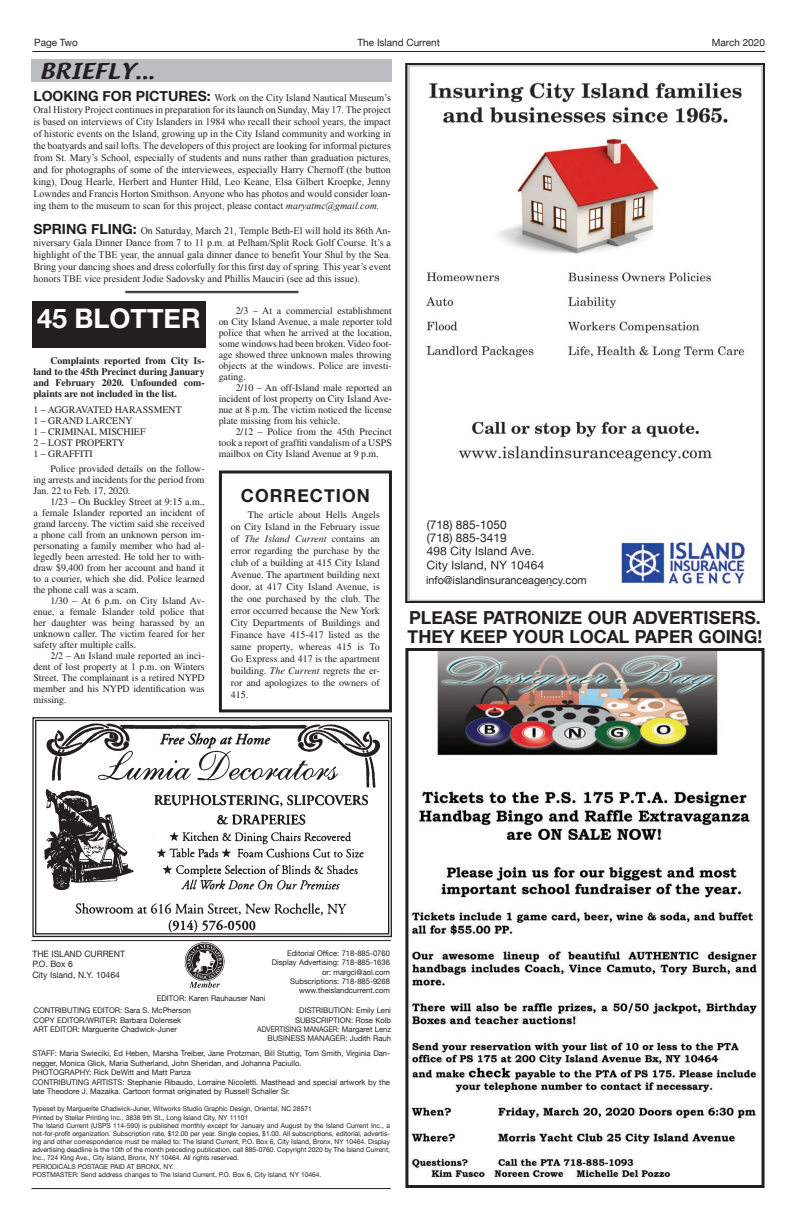
<style>
.page{position:relative;width:792px;height:1224px;background:#fff}
.page>*{position:absolute;margin:0;border:0;box-sizing:border-box;transform-origin:0 0}
.t1{font:700 27px "Helvetica Neue";color:#fff}
.t2{font:19px "Textile";color:#231f20;scale:1.18 1}
.t3{font:700 18px/19px "Helvetica Neue";color:#231f20;text-align:right}
.t4{font:700 14px "Helvetica Neue";color:#231f20}
.t5{font:12px/13px "Helvetica Neue";color:#231f20}
.t6{font:11px "Helvetica Neue";color:#231f20}
.t7{font:10px/11px "Times";color:#231f20;text-align:justify}
.t8{font:10px/12px "Times New Roman";color:#231f20;text-align:justify}
.t9{font:700 10px/11px "Times";color:#231f20;text-align:justify}
.t10{font:10px "Helvetica Neue";color:#231f20}
.t11{font:8.8px/10.5px "Helvetica Neue";color:#231f20}
.t12{font:7.8px/9.4px "Helvetica Neue";color:#231f20}
.t13{font:6.8px/8.2px "Helvetica Neue";color:#231f20}
.s1{font-family:"Helvetica Neue";font-weight:700;font-size:14px}
.s2{font-style:italic}
</style>
<div class="page">
<hr style="left:32px;top:51px;width:733px;height:1px;background:#231f20">
<div style="left:32px;top:60px;width:360px;height:22px;background:#bcbdc0"></div>
<img style="left:173px;top:941px;width:61px;height:47px">
<hr style="left:32px;top:1188px;width:359px;height:1px;background:#231f20">
<hr style="left:32px;top:940px;width:359px;height:1px;background:#231f20">
<div style="left:32px;top:301px;width:173px;height:47px;background:#231f20"></div>
<hr style="left:125px;top:291px;width:174px;height:1px;background:#231f20">
<hr style="left:125px;top:293px;width:174px;height:1px;background:#231f20">
<div style="left:219px;top:470px;width:173px;height:242px;border:3px solid #231f20"></div>
<img style="left:408px;top:66px;width:354px;height:534px">
<div style="left:405px;top:63px;width:360px;height:540px;border:2px solid #231f20"></div>
<div style="left:426px;top:573px;width:176px;height:12px;background:#fff"></div>
<div style="left:427px;top:515px;width:91px;height:30px;background:#fff"></div>
<img style="left:409px;top:652px;width:349px;height:526px">
<div style="left:405px;top:648px;width:360px;height:540px;border:3px solid #231f20"></div>
<svg style="left:32px;top:717px;width:360px;height:221px"></svg>
<div style="left:35px;top:720px;width:354px;height:214px;border:1px solid #231f20"></div>
<p class="t10" style="left:34px;top:36px;width:45px">Page Two</p>
<p class="t10" style="left:358px;top:36px;width:84px">The Island Current</p>
<p class="t10" style="left:712px;top:36px;width:55px">March 2020</p>
<h2 class="t2" style="left:40px;top:57px;width:99px">briefly...</h2>
<h3 class="t4" style="left:33px;top:87px;width:156px">LOOKING FOR PICTURES</h3>
<p class="t8" style="left:33px;top:92px;width:359px;text-indent:173px"><span class="s1">:</span> Work on the City Island Nautical Museum’s Oral History Project continues in preparation for its launch on Sunday, May 17. The project is based on interviews of City Islanders in 1984 who recall their school years, the impact of historic events on the Island, growing up in the City Island community and working in the boatyards and sail lofts. The developers of this project are looking for informal pictures from St. Mary’s School, especially of students and nuns rather than graduation pictures, and for photographs of some of the interviewees, especially Harry Chernoff (the button king), Doug Hearle, Herbert and Hunter Hild, Leo Keane, Elsa Gilbert Kroepke, Jenny Lowndes and Francis Horton Smithson. Anyone who has photos and would consider loan&shy;ing them to the museum to scan for this project, please contact <span class="s2">maryatmc@gmail.com.</span></p>
<p class="t8" style="left:33px;top:224px;width:359px"><span class="s1">SPRING FLING:</span> On Saturday, March 21, Temple Beth-El will hold its 86th An&shy;niversary Gala Dinner Dance from 7 to 11 p.m. at Pelham/Split Rock Golf Course. It’s a highlight of the TBE year, the annual gala dinner dance to benefit Your Shul by the Sea.<br>Bring your dancing shoes and dress colorfully for this first day of spring. This year’s event honors TBE vice president Jodie Sadovsky and Phillis Mauciri (see ad this issue).</p>
<h1 class="t1" style="left:37px;top:301px;width:145px">45 BLOTTER</h1>
<p class="t9" style="left:33px;top:355px;width:173px;text-indent:17px">Complaints reported from City Is&shy;land to the 45th Precinct during January and February 2020. Unfounded com&shy;plaints are not included in the list.</p>
<p class="t7" style="left:33px;top:404px;width:150px;text-align:left">1 – AGGRAVATED HARASSMENT<br>1 – GRAND LARCENY<br>1 – CRIMINAL MISCHIEF<br>2 – LOST PROPERTY<br>1 – GRAFFITI</p>
<p class="t7" style="left:33px;top:463px;width:173px;text-indent:17px">Police provided details on the follow&shy;ing arrests and incidents for the period from Jan. 22 to Feb. 17, 2020.</p>
<p class="t7" style="left:33px;top:496px;width:173px;text-indent:17px">1/23 – On Buckley Street at 9:15 a.m., a female Islander reported an incident of grand larceny. The victim said she received a phone call from an unknown person im&shy;personating a family member who had al&shy;legedly been arrested. He told her to with&shy;draw $9,400 from her account and hand it to a courier, which she did. Police learned the phone call was a scam.</p>
<p class="t7" style="left:33px;top:595px;width:173px;text-indent:17px">1/30 – At 6 p.m. on City Island Av&shy;enue, a female Islander told police that her daughter was being harassed by an unknown caller. The victim feared for her safety after multiple calls.</p>
<p class="t7" style="left:33px;top:650px;width:173px;text-indent:17px">2/2 – An Island male reported an inci&shy;dent of lost property at 1 p.m. on Winters Street. The complainant is a retired NYPD member and his NYPD identification was missing.</p>
<p class="t7" style="left:219px;top:305px;width:175px;text-indent:17px">2/3 – At a commercial establishment on City Island Avenue, a male reporter told police that when he arrived at the location, some windows had been broken. Video foot&shy;age showed three unknown males throwing objects at the windows. Police are investi&shy;gating.</p>
<p class="t7" style="left:219px;top:382px;width:175px;text-indent:17px">2/10 – An off-Island male reported an incident of lost property on City Island Ave&shy;nue at 8 p.m. The victim noticed the license plate missing from his vehicle.</p>
<p class="t7" style="left:219px;top:426px;width:175px;text-indent:17px">2/12 – Police from the 45th Precinct took a report of graffiti vandalism of a USPS mailbox on City Island Avenue at 9 p.m.</p>
<h3 class="t3" style="left:241px;top:486px;width:29px">CORRE</h3>
<h3 class="t3" style="left:310px;top:486px;width:62px">CTION</h3>
<p class="t7" style="left:231px;top:509px;width:151px;line-height:12px;text-indent:17px">The article about Hells Angels on City Island in the February issue of <span class="s2">The Island Current</span> contains an error regarding the purchase by the club of a building at 415 City Island Avenue. The apartment building next door, at 417 City Island Avenue, is the one purchased by the club. The error occurred because the New York City Departments of Buildings and Finance have 415-417 listed as the same property, whereas 415 is To Go Express and 417 is the apartment building. <span class="s2">The Current</span> regrets the er&shy;ror and apologizes to the owners of 415.</p>
<p class="t5" style="left:427px;top:518px;width:81px">(718) 885-1050 (718) 885-3419</p>
<p class="t6" style="left:426px;top:574px;width:162px">info@islandinsuranceagency.com</p>
<h3 class="t3" style="left:409px;top:607px;width:313px">PLEASE PATRONIZE OUR ADVERTISERS</h3>
<h3 class="t3" style="left:408px;top:607px;width:356px">.<br>THEY KEEP YOUR LOCAL PAPER GOING!</h3>
<p class="t11" style="left:32px;top:948px;width:94px">THE ISLAND CURRENT<br>P.O. Box 6<br>City Island, N.Y. 10464</p>
<p class="t12" style="left:272px;top:948px;width:120px;text-align:right">Editorial Office: 718-885-0760<br>Display Advertising: 718-885-1636 or: margci@aol.com<br>Subscriptions: 718-885-9268 www.theislandcurrent.com</p>
<p class="t12" style="left:157px;top:993px;width:110px">EDITOR: Karen Rauhauser Nani</p>
<p class="t12" style="left:257px;top:1006px;width:135px;text-align:right">DISTRIBUTION: Emily Leni<br>SUBSCRIPTION: Rose Kolb<br>ADVERTISING MANAGER: Margaret Lenz<br>BUSINESS MANAGER: Judith Rauh</p>
<p class="t12" style="left:32px;top:1049px;width:359px">STAFF: Maria Swieciki, Ed Heben, Marsha Treiber, Jane Protzman, Bill Stuttig, Tom Smith, Virginia Dan&shy;negger, Monica Glick, Maria Sutherland, John Sheridan, and Johanna Paciullo.<br>PHOTOGRAPHY: Rick DeWitt and Matt Panza<br>CONTRIBUTING ARTISTS: Stephanie Ribaudo, Lorraine Nicoletti. Masthead and special artwork by the late Theodore J. Mazaika. Cartoon format originated by Russell Schaller Sr.</p>
<p class="t13" style="left:32px;top:1105px;width:359px">Typeset by Marguerite Chadwick-Juner, Witworks Studio Graphic Design, Oriental, NC 28571<br>Printed by Stellar Printing Inc., 3838 9th St., Long Island City, NY 11101<br>The Island Current (USPS 114-590) is published monthly except for January and August by the Island Current Inc., a not-for-profit organization. Subscription rate, $12.00 per year. Single copies, $1.00. All subscriptions, editorial, advertis&shy;ing and other correspondence must be mailed to: The Island Current, P.O. Box 6, City Island, Bronx, NY 10464. Display advertising deadline is the 10th of the month preceding publication, call 885-0760. Copyright 2020 by The Island Current, Inc., 724 King Ave., City Island, Bronx, NY 10464. All rights reserved.<br>PERIODICALS POSTAGE PAID AT BRONX, NY.<br>POSTMASTER: Send address changes to The Island Current, P.O. Box 6, City Island, NY 10464.</p>
<p class="t12" style="left:34px;top:1006px;width:159px">CONTRIBUTING EDITOR: Sara S. McPherson<br>COPY EDITOR/WRITER: Barbara Dolensek<br>ART EDITOR: Marguerite Chadwick-Juner</p>
</div>
